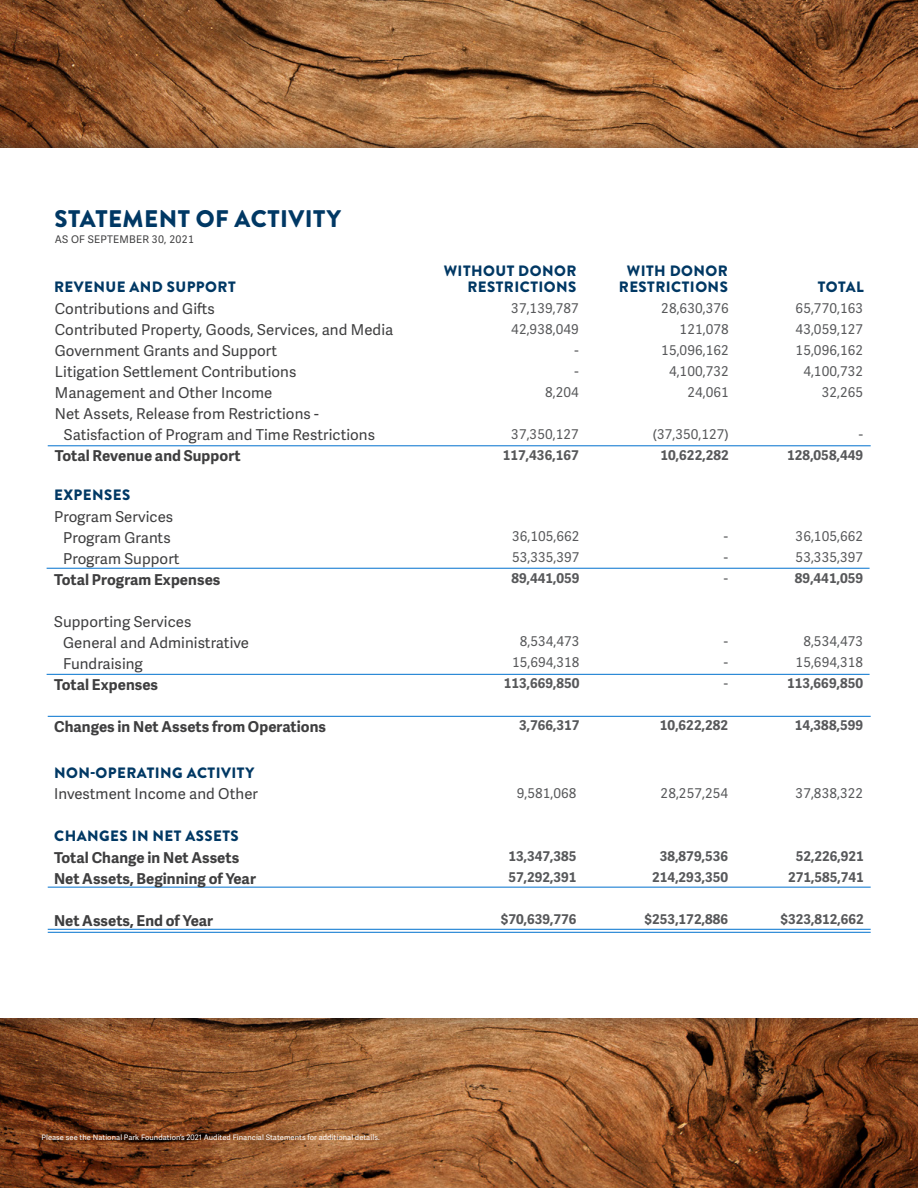
<style>
.page{position:relative;width:918px;height:1188px;background:#fff}
.page>*{position:absolute;margin:0;border:0;box-sizing:border-box;transform-origin:0 0}
.Heading_2{font:900 24px "Brandon Grotesque";letter-spacing:.02em;color:#003864}
.t1{font:15px "Adelle Sans";letter-spacing:.005em;color:#3e3e3f}
.t2{font:700 15px "Adelle Sans";letter-spacing:.005em;color:#3e3e3f}
.Heading_3{font:900 15px/16.5px "Brandon Grotesque";letter-spacing:.03em;color:#003864;text-align:right}
.Financials_-_Numbers{font:13.5px "Adelle Sans";color:#57585a}
.Financials_-_Numbers-2{font:700 13.5px/21px "Adelle Sans";color:#57585a;text-align:center}
.Financials_Date{font:10.5px "Adelle Sans";letter-spacing:.025em;color:#3e3e3f}
.Footnote{font:7.5px "Adelle Sans";letter-spacing:.01em;color:#fff}
</style>
<div class="page">
<img style="left:0;top:1036px;width:918px;height:152px">
<img style="left:0;top:0;width:918px;height:129px">
<div style="left:0;top:129px;width:918px;height:907px;background:#231f20;opacity:.53"></div>
<div style="left:0;top:148px;width:918px;height:869px;background:#fff"></div>
<hr style="left:47px;top:568px;width:823px;height:1px;background:#0071ce">
<hr style="left:48px;top:932px;width:823px;height:1px;background:#0071ce">
<hr style="left:48px;top:929px;width:823px;height:1px;background:#0071ce">
<hr style="left:48px;top:887px;width:823px;height:1px;background:#0071ce">
<hr style="left:48px;top:716px;width:823px;height:1px;background:#0071ce">
<hr style="left:47px;top:674px;width:823px;height:1px;background:#0071ce">
<hr style="left:48px;top:446px;width:823px;height:1px;background:#0071ce">
<p class="Heading_2" style="left:54px;top:202px;width:288px">STATEMENT OF ACTIVITY</p>
<p class="Financials_Date" style="left:55px;top:232px;width:141px">AS OF SEPTEMBER 30, 2021</p>
<p class="Heading_3" style="left:54px;top:279px;width:183px">REVENUE AND SUPPORT</p>
<p class="t1" style="left:55px;top:298px;width:161px">Contributions and Gifts</p>
<p class="t1" style="left:55px;top:319px;width:340px">Contributed Property, Goods, Services, and Media</p>
<p class="t1" style="left:55px;top:340px;width:224px">Government Grants and Support</p>
<p class="t1" style="left:55px;top:361px;width:243px">Litigation Settlement Contributions</p>
<p class="t1" style="left:55px;top:382px;width:219px">Management and Other Income</p>
<p class="t1" style="left:55px;top:403px;width:266px">Net Assets, Release from Restrictions -</p>
<p class="t1" style="left:64px;top:424px;width:313px">Satisfaction of Program and Time Restrictions</p>
<p class="t2" style="left:55px;top:444px;width:187px">Total Revenue and Support</p>
<p class="Heading_3" style="left:54px;top:487px;width:78px">EXPENSES</p>
<p class="t1" style="left:54px;top:506px;width:121px">Program Services</p>
<p class="t1" style="left:63px;top:527px;width:109px">Program Grants</p>
<p class="t1" style="left:63px;top:548px;width:118px">Program Support</p>
<p class="t2" style="left:54px;top:568px;width:168px">Total Program Expenses</p>
<p class="t1" style="left:54px;top:611px;width:139px">Supporting Services</p>
<p class="t1" style="left:63px;top:632px;width:187px">General and Administrative</p>
<p class="t1" style="left:63px;top:653px;width:81px">Fundraising</p>
<p class="t2" style="left:54px;top:673px;width:105px">Total Expenses</p>
<p class="t2" style="left:54px;top:715px;width:273px">Changes in Net Assets from Operations</p>
<p class="Heading_3" style="left:54px;top:765px;width:202px">NON-OPERATING ACTIVITY</p>
<p class="t1" style="left:54px;top:783px;width:205px">Investment Income and Other</p>
<p class="Heading_3" style="left:54px;top:827px;width:186px">CHANGES IN NET ASSETS</p>
<p class="t2" style="left:54px;top:846px;width:187px">Total Change in Net Assets</p>
<p class="t2" style="left:54px;top:867px;width:203px">Net Assets, Beginning of Year</p>
<p class="t2" style="left:54px;top:909px;width:161px">Net Assets, End of Year</p>
<p class="Heading_3" style="left:444px;top:263px;width:134px">WITHOUT DONOR<br>RESTRICTIONS</p>
<p class="Heading_3" style="left:619px;top:263px;width:111px;text-align:center">WITH DONOR<br>RESTRICTIONS</p>
<p class="Financials_-_Numbers" style="left:511px;top:298px;width:69px">37,139,787</p>
<p class="Financials_-_Numbers" style="left:511px;top:319px;width:69px">42,938,049</p>
<p class="Financials_-_Numbers" style="left:574px;top:340px;width:6px">-</p>
<p class="Financials_-_Numbers" style="left:574px;top:361px;width:6px">-</p>
<p class="Financials_-_Numbers" style="left:545px;top:382px;width:35px">8,204</p>
<p class="Financials_-_Numbers" style="left:511px;top:424px;width:69px">37,350,127</p>
<p class="Financials_-_Numbers-2" style="left:503px;top:444px;width:77px">117,436,167</p>
<p class="Financials_-_Numbers" style="left:512px;top:527px;width:69px">36,105,662</p>
<p class="Financials_-_Numbers" style="left:512px;top:548px;width:69px">53,335,397</p>
<p class="Financials_-_Numbers-2" style="left:511px;top:568px;width:70px">89,441,059</p>
<p class="Financials_-_Numbers" style="left:520px;top:632px;width:61px">8,534,473</p>
<p class="Financials_-_Numbers" style="left:512px;top:653px;width:69px">15,694,318</p>
<p class="Financials_-_Numbers-2" style="left:504px;top:673px;width:77px">113,669,850</p>
<p class="Financials_-_Numbers-2" style="left:519px;top:715px;width:62px">3,766,317</p>
<p class="Financials_-_Numbers" style="left:661px;top:298px;width:69px">28,630,376</p>
<p class="Financials_-_Numbers" style="left:680px;top:319px;width:51px">121,078</p>
<p class="Financials_-_Numbers" style="left:661px;top:340px;width:69px">15,096,162</p>
<p class="Financials_-_Numbers" style="left:669px;top:361px;width:61px">4,100,732</p>
<p class="Financials_-_Numbers" style="left:687px;top:382px;width:43px">24,061</p>
<p class="Financials_-_Numbers" style="left:653px;top:424px;width:78px">(37,350,127)</p>
<p class="Financials_-_Numbers-2" style="left:661px;top:444px;width:70px">10,622,282</p>
<p class="Financials_-_Numbers" style="left:724px;top:527px;width:6px">-</p>
<p class="Financials_-_Numbers" style="left:724px;top:548px;width:6px">-</p>
<p class="Financials_-_Numbers" style="left:724px;top:569px;width:6px">-</p>
<p class="Financials_-_Numbers" style="left:724px;top:632px;width:6px">-</p>
<p class="Financials_-_Numbers" style="left:724px;top:653px;width:6px">-</p>
<p class="Financials_-_Numbers" style="left:724px;top:674px;width:6px">-</p>
<p class="Financials_-_Numbers-2" style="left:660px;top:715px;width:70px">10,622,282</p>
<p class="Heading_3" style="left:818px;top:279px;width:47px">TOTAL</p>
<p class="Financials_-_Numbers" style="left:796px;top:298px;width:69px">65,770,163</p>
<p class="Financials_-_Numbers" style="left:796px;top:319px;width:69px">43,059,127</p>
<p class="Financials_-_Numbers" style="left:796px;top:340px;width:69px">15,096,162</p>
<p class="Financials_-_Numbers" style="left:803px;top:361px;width:61px">4,100,732</p>
<p class="Financials_-_Numbers" style="left:822px;top:382px;width:43px">32,265</p>
<p class="Financials_-_Numbers" style="left:859px;top:424px;width:6px">-</p>
<p class="Financials_-_Numbers-2" style="left:787px;top:444px;width:77px">128,058,449</p>
<p class="Financials_-_Numbers" style="left:796px;top:527px;width:69px">36,105,662</p>
<p class="Financials_-_Numbers" style="left:796px;top:548px;width:69px">53,335,397</p>
<p class="Financials_-_Numbers-2" style="left:795px;top:568px;width:70px">89,441,059</p>
<p class="Financials_-_Numbers" style="left:803px;top:632px;width:61px">8,534,473</p>
<p class="Financials_-_Numbers" style="left:796px;top:653px;width:69px">15,694,318</p>
<p class="Financials_-_Numbers-2" style="left:787px;top:673px;width:77px">113,669,850</p>
<p class="Financials_-_Numbers-2" style="left:795px;top:715px;width:70px">14,388,599</p>
<p class="Financials_-_Numbers" style="left:517px;top:784px;width:61px">9,581,068</p>
<p class="Financials_-_Numbers" style="left:661px;top:784px;width:69px">28,257,254</p>
<p class="Financials_-_Numbers" style="left:796px;top:784px;width:69px">37,838,322</p>
<p class="Financials_-_Numbers-2" style="left:508px;top:846px;width:70px">13,347,385</p>
<p class="Financials_-_Numbers-2" style="left:508px;top:867px;width:70px">57,292,391</p>
<p class="Financials_-_Numbers-2" style="left:501px;top:909px;width:77px">$70,639,776</p>
<p class="Financials_-_Numbers-2" style="left:652px;top:846px;width:77px">38,879,536<br>214,293,350</p>
<p class="Financials_-_Numbers-2" style="left:645px;top:909px;width:85px">$253,172,886</p>
<p class="Financials_-_Numbers-2" style="left:796px;top:846px;width:70px">52,226,921</p>
<p class="Financials_-_Numbers-2" style="left:788px;top:867px;width:77px">271,585,741</p>
<p class="Financials_-_Numbers-2" style="left:780px;top:909px;width:85px">$323,812,662</p>
<p class="Footnote" style="left:41px;top:1132px;width:340px">Please see the National Park Foundation’s 2021 Audited Financial Statements for additional details.</p>
</div>
